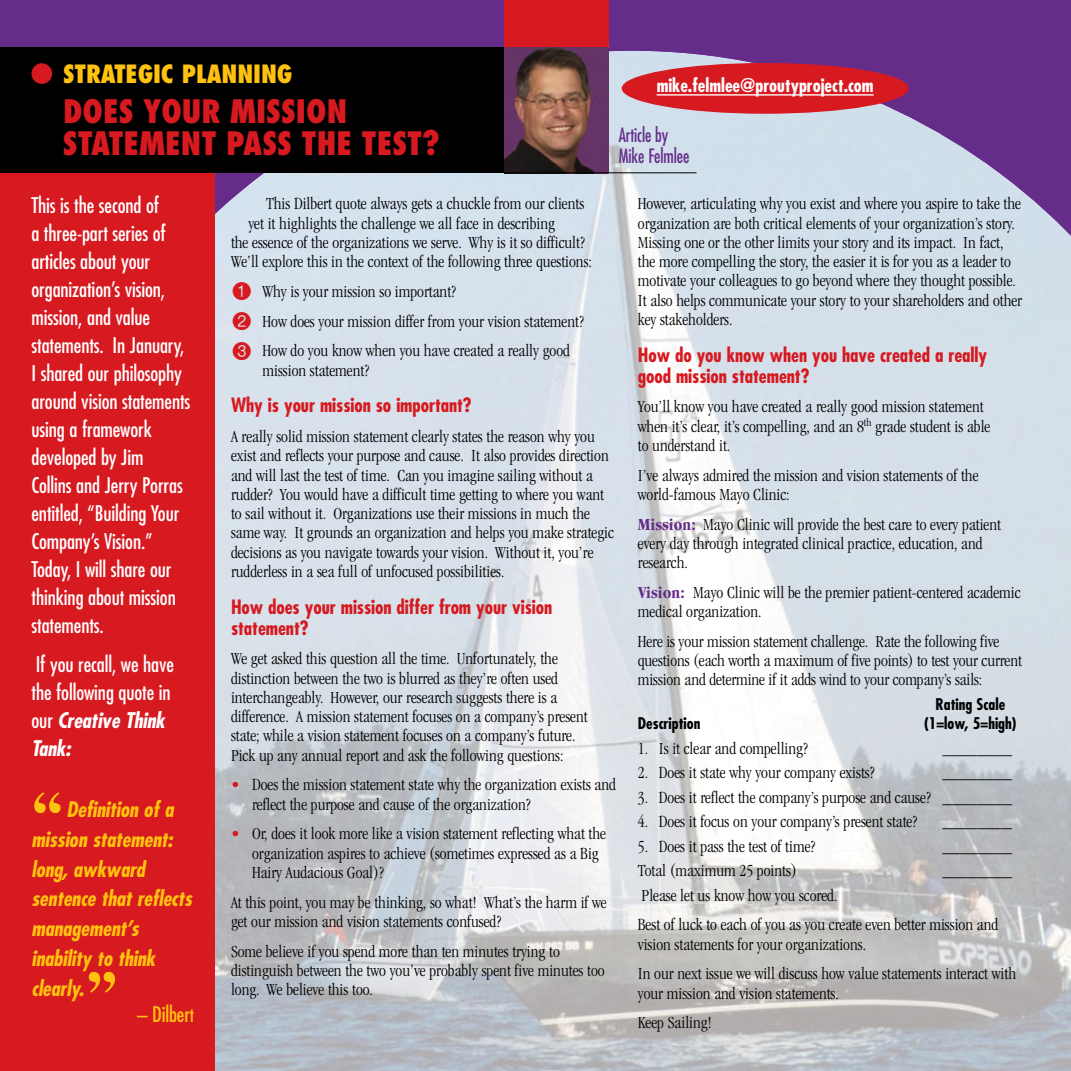
<style>
.page{position:relative;width:1071px;height:1071px;background:#fff}
.page>*{position:absolute;margin:0;border:0;box-sizing:border-box;transform-origin:0 0}
.t1{font:700 condensed 80.5px "Garamond";color:#ffc20e}
.t2{font:800 condensed 31.5px/31.5px "Futura";color:#d71920}
.t3{font:800 condensed 24.5px "Futura";letter-spacing:-.005em;color:#ffc20e}
.t4{font:condensed 21px/28px "Futura";letter-spacing:-.005em;color:#fff}
.t5{font:italic 700 condensed 21px/29.8px "Futura";letter-spacing:-.005em;color:#ffc20e}
.t6{font:condensed 21px "Futura";letter-spacing:-.005em;color:#ffc20e}
.t7{font:700 condensed 19.25px/21px "Futura";letter-spacing:-.005em;color:#d71920}
.t8{font:condensed 19.25px/21px "Futura";letter-spacing:-.005em;color:#652d89;scale:.91 1}
.t9{font:700 condensed 18.38px "Futura";color:#fff}
.t10{font:300 condensed 17.5px/19.2px "Garamond";color:#000}
.t11{font:700 condensed 15.75px "Futura";color:#000}
.s1{font-weight:700;font-style:italic}
.s2{font-size:19.25px}
.s3{font-family:"Circle Frame Neg";font-weight:400;font-stretch:normal;font-size:24.5px;color:#d71920}
.s4{color:#d71920}
.s5{font-weight:700;color:#652d89}
</style>
<div class="page">
<div style="left:0;top:0;width:1071px;height:172px;background:#652d89"></div>
<img style="left:325px;top:51px;width:614px;height:1020px">
<img style="left:938px;top:111px;width:63px;height:960px">
<img style="left:215px;top:173px;width:49px;height:898px">
<img style="left:1000px;top:172px;width:71px;height:899px">
<div style="left:0;top:47px;width:609px;height:126px;background:#000"></div>
<div style="left:32px;top:64px;width:19px;height:19px;background:#d71920;border-radius:50%"></div>
<div style="left:32px;top:63px;width:20px;height:21px;border:2px solid #d71920;border-radius:50%"></div>
<div style="left:622px;top:63px;width:287px;height:51px;background:#d71920;border-radius:50%"></div>
<hr style="left:657px;top:94px;width:217px;height:2px;background:#fff">
<div style="left:504px;top:0;width:105px;height:72px;background:#d71920"></div>
<img style="left:504px;top:47px;width:105px;height:125px">
<hr style="left:504px;top:172px;width:192px;height:1px;background:#000">
<div style="left:0;top:173px;width:215px;height:898px;background:#d71920"></div>
<h3 class="t3" style="left:63px;top:58px;width:231px">STRATEGIC PLANNING</h3>
<h2 class="t2" style="left:63px;top:95px;width:282px">DOES YOUR MISSION<br>STAT</h2>
<h2 class="t2" style="left:124px;top:127px;width:317px">EMENT PASS THE TEST?</h2>
<p class="t9" style="left:657px;top:73px;width:219px">mike.felmlee@proutyproject.com</p>
<p class="t8" style="left:619px;top:124px;width:79px">Article by<br>Mike Felmlee</p>
<p class="t4" style="left:32px;top:191px;width:160px">This is the second of<br>a three-part series of articles about your organization’s vision, mission, and value statements. In January,<br>I shared our philosophy around vision statements using a framework developed by Jim<br>Collins and Jerry Porras entitled, “Building Your<br>Company’s Vision.”<br>Today, I will share our thinking about mission statements.</p>
<p class="t4" style="left:32px;top:650px;width:144px">If you recall, we have the following quote in our <span class="s1">Creative Think<br>Tank:</span></p>
<h1 class="t1" style="left:32px;top:774px;width:33px">“</h1>
<p class="t5" style="left:32px;top:794px;width:162px;text-indent:35px">Definition of a mission statement: long, awkward sentence that reflects management’s inability to think clearly.</p>
<h1 class="t1" style="left:86px;top:952px;width:33px">”</h1>
<p class="t6" style="left:137px;top:1001px;width:59px">– Dilber<span class="s2">t</span></p>
<p class="t10" style="left:266px;top:194px;width:320px">This Dilbert quote always gets a chuckle from our clients</p>
<p class="t10" style="left:248px;top:214px;width:308px">yet it highlights the challenge we all face in describing</p>
<p class="t10" style="left:231px;top:233px;width:355px">the essence of the organizations we serve. Why is it so difficult?</p>
<p class="t10" style="left:231px;top:252px;width:363px">We’ll explore this in the context of the following three questions:</p>
<p class="t10" style="left:231px;top:277px;width:354px;line-height:29.8px"><span class="s3">1</span> Why is your mission so important?<br><span class="s3">2</span> How does your mission differ from your vision statement?<br><span class="s3">3</span> How do you know when you have created a really good</p>
<p class="t10" style="left:262px;top:361px;width:108px">mission statement?</p>
<p class="t7" style="left:231px;top:395px;width:242px">Why is your mission so important?</p>
<p class="t10" style="left:231px;top:427px;width:384px">A really solid mission statement clearly states the reason why you exist and reflects your purpose and cause. It also provides direction and will last the test of time. Can you imagine sailing without a rudder? You would have a difficult time getting to where you want to sail without it. Organizations use their missions in much the same way. It grounds an organization and helps you make strategic decisions as you navigate towards your vision. Without it, you’re rudderless in a sea full of unfocused possibilities.</p>
<p class="t7" style="left:231px;top:596px;width:323px">How does your mission differ from your vision statement?</p>
<p class="t10" style="left:231px;top:649px;width:358px">We get asked this question all the time. Unfortunately, the distinction between the two is blurred as they’re often used interchangeably. However, our research suggests there is a difference. A mission statement focuses on a company’s present state; while a vision statement focuses on a company’s future.<br>Pick up any annual report and ask the following questions:</p>
<p class="t10" style="left:252px;top:775px;width:366px;text-indent:-21px"><span class="s4">•</span> Does the mission statement state why the organization exists and reflect the purpose and cause of the organization?</p>
<p class="t10" style="left:252px;top:824px;width:356px;text-indent:-21px"><span class="s4">•</span> Or, does it look more like a vision statement reflecting what the organization aspires to achieve (sometimes expressed as a Big<br>Hairy Audacious Goal)?</p>
<p class="t10" style="left:231px;top:893px;width:377px">At this point, you may be thinking, so what! What’s the harm if we get our mission and vision statements confused?</p>
<p class="t10" style="left:231px;top:942px;width:375px">Some believe if you spend more than ten minutes trying to distinguish between the two you’ve probably spent five minutes too long. We believe this too.</p>
<p class="t10" style="left:638px;top:194px;width:386px">However, articulating why you exist and where you aspire to take the organization are both critical elements of your organization’s story.<br>Missing one or the other limits your story and its impact. In fact, the more compelling the story, the easier it is for you as a leader to motivate your colleagues to go beyond where they thought possible.<br>It also helps communicate your story to your shareholders and other key stakeholders.</p>
<p class="t7" style="left:638px;top:344px;width:351px">How do you know when you have created a really good mission statement?</p>
<p class="t10" style="left:638px;top:397px;width:354px">You’ll know you have created a really good mission statement when it’s clear, it’s compelling, and an 8<sup>th</sup> grade student is able to understand it.</p>
<p class="t10" style="left:638px;top:466px;width:342px">I’ve always admired the mission and vision statements of the world-famous Mayo Clinic:</p>
<p class="t10" style="left:638px;top:515px;width:365px"><span class="s5">Mission:</span> Mayo Clinic will provide the best care to every patient every day through integrated clinical practice, education, and research.</p>
<p class="t10" style="left:638px;top:583px;width:384px"><span class="s5">Vision:</span> Mayo Clinic will be the premier patient-centered academic medical organization.</p>
<p class="t10" style="left:638px;top:632px;width:386px">Here is your mission statement challenge. Rate the following five questions (each worth a maximum of five points) to test your current mission and determine if it adds wind to your company’s sails:</p>
<p class="t11" style="left:936px;top:694px;width:71px">Rating Scale</p>
<p class="t11" style="left:638px;top:713px;width:64px">Description</p>
<p class="t11" style="left:924px;top:713px;width:94px">(1=low, 5=high)</p>
<p class="t10" style="left:638px;top:739px;width:172px">1. Is it clear and compelling?</p>
<p class="t10" style="left:942px;top:739px;width:71px">________</p>
<p class="t10" style="left:638px;top:763px;width:238px">2. Does it state why your company exists?</p>
<p class="t10" style="left:942px;top:763px;width:71px">________</p>
<p class="t10" style="left:638px;top:788px;width:376px">3. Does it reflect the company’s purpose and cause? ________</p>
<p class="t10" style="left:638px;top:812px;width:281px">4. Does it focus on your company’s present state?</p>
<p class="t10" style="left:942px;top:812px;width:71px">________</p>
<p class="t10" style="left:638px;top:837px;width:179px">5. Does it pass the test of time?</p>
<p class="t10" style="left:942px;top:837px;width:71px">________</p>
<p class="t10" style="left:638px;top:861px;width:160px">Total (maximum 25 points)</p>
<p class="t10" style="left:942px;top:861px;width:71px">________</p>
<p class="t10" style="left:638px;top:880px;width:362px;line-height:29.8px">Please let us know how you scored.<br>Best of luck to each of you as you create even better mission and</p>
<p class="t10" style="left:638px;top:929px;width:380px;line-height:29.8px">vision statements for your organizations.<br>In our next issue we will discuss how value statements interact with</p>
<p class="t10" style="left:638px;top:978px;width:203px;line-height:29.8px">your mission and vision statements.<br>Keep Sailing!</p>
</div>
